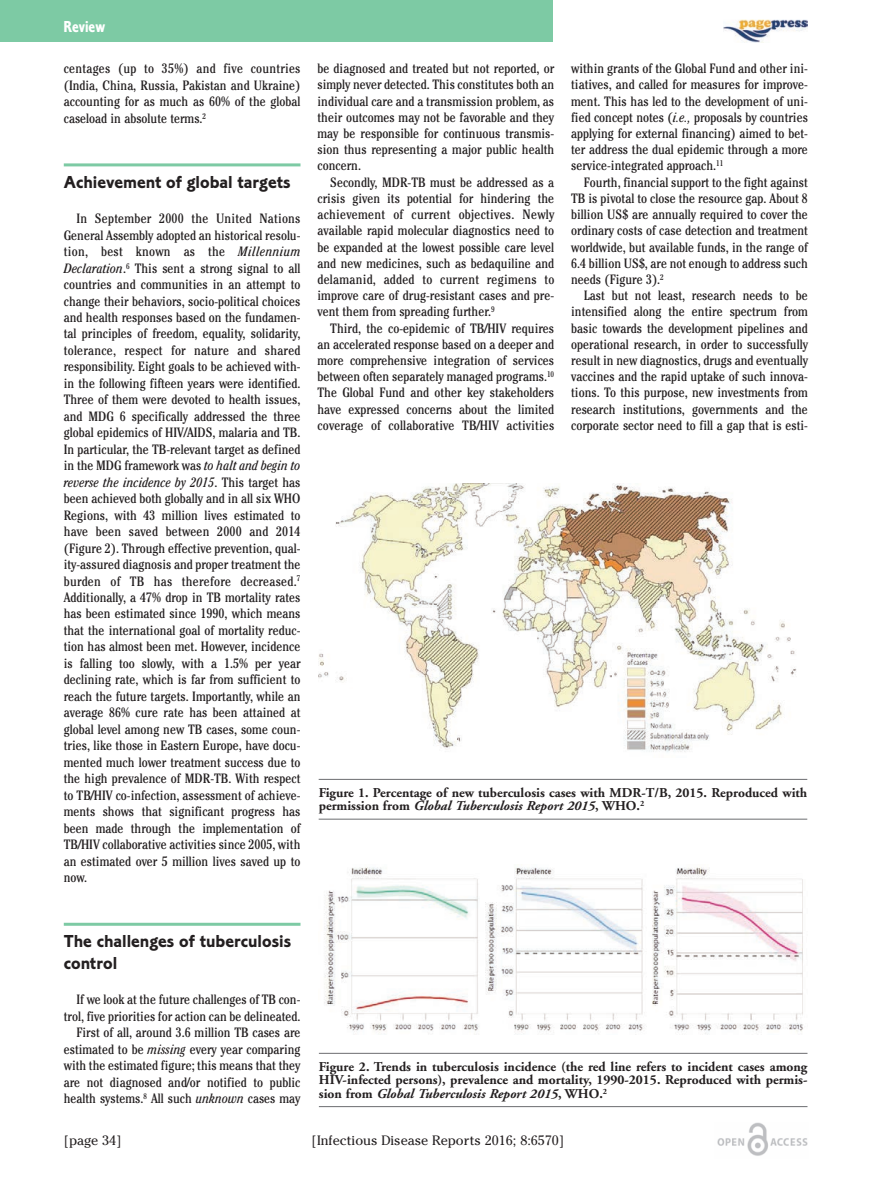
<style>
.page{position:relative;width:893px;height:1191px;background:#fff}
.page>*{position:absolute;margin:0;border:0;box-sizing:border-box;transform-origin:0 0}
.t1{font:18px/21.9px "Corinthian Bold Plain";color:#231f20}
.t2{font:16.5px "Corinthian Bold Condensed Plain";color:#fff}
.t3{font:condensed 13.5px/16.5px "Cheltenham";color:#231f20;text-align:justify}
.t4{font:700 13.5px/13.5px "Adobe Garamond";color:#231f20}
.t5{font:13.5px "Cheltenham";color:#231f20}
.s1{font-style:italic}
</style>
<div class="page">
<hr style="left:64px;top:163px;width:236px;height:3px;background:#7dcaa4">
<hr style="left:64px;top:922px;width:236px;height:3px;background:#7dcaa4">
<div style="left:0;top:0;width:553px;height:42px;background:#7dcaa4"></div>
<img style="left:717px;top:1123px;width:91px;height:33px">
<img style="left:723px;top:19px;width:84px;height:24px">
<hr style="left:319px;top:779px;width:488px;height:1px;background:#6c6d70">
<hr style="left:319px;top:818px;width:488px;height:1px;background:#6c6d70">
<img style="left:319px;top:483px;width:478px;height:269px">
<hr style="left:319px;top:1053px;width:488px;height:1px;background:#6c6d70">
<hr style="left:319px;top:1106px;width:488px;height:1px;background:#6c6d70">
<img style="left:324px;top:867px;width:479px;height:167px">
<p class="t2" style="left:63px;top:21px;width:43px">Review</p>
<p class="t3" style="left:64px;top:62px;width:238px">centages (up to 35%) and five countries (India, China, Russia, Pakistan and Ukraine) accounting for as much as 60% of the global caseload in absolute terms.<sup>2</sup></p>
<h1 class="t1" style="left:64px;top:172px;width:228px">Achievement of global targets</h1>
<p class="t3" style="left:64px;top:211px;width:238px;text-indent:13px">In September 2000 the United Nations General Assembly adopted an historical resolu&shy;tion, best known as the <span class="s1">Millennium Declaration</span>.<sup>6</sup> This sent a strong signal to all countries and communities in an attempt to change their behaviors, socio-political choices and health responses based on the fundamen&shy;tal principles of freedom, equality, solidarity, tolerance, respect for nature and shared responsibility. Eight goals to be achieved with&shy;in the following fifteen years were identified.<br>Three of them were devoted to health issues, and MDG 6 specifically addressed the three global epidemics of HIV/AIDS, malaria and TB.<br>In particular, the TB-relevant target as defined in the MDG framework was <span class="s1">to halt and begin to reverse the incidence by 2015</span>. This target has been achieved both globally and in all six WHO Regions, with 43 million lives estimated to have been saved between 2000 and 2014 (Figure 2). Through effective prevention, qual&shy;ity-assured diagnosis and proper treatment the burden of TB has therefore decreased.<sup>7<br></sup>Additionally, a 47% drop in TB mortality rates has been estimated since 1990, which means that the international goal of mortality reduc&shy;tion has almost been met. However, incidence is falling too slowly, with a 1.5% per year declining rate, which is far from sufficient to reach the future targets. Importantly, while an average 86% cure rate has been attained at global level among new TB cases, some coun&shy;tries, like those in Eastern Europe, have docu&shy;mented much lower treatment success due to the high prevalence of MDR-TB. With respect to TB/HIV co-infection, assessment of achieve&shy;ments shows that significant progress has been made through the implementation of TB/HIV collaborative activities since 2005, with an estimated over 5 million lives saved up to now.</p>
<p class="t3" style="left:317px;top:62px;width:238px">be diagnosed and treated but not reported, or simply never detected. This constitutes both an individual care and a transmission problem, as their outcomes may not be favorable and they may be responsible for continuous transmis&shy;sion thus representing a major public health concern.</p>
<p class="t3" style="left:317px;top:175px;width:238px;text-indent:13px">Secondly, MDR-TB must be addressed as a crisis given its potential for hindering the achievement of current objectives. Newly available rapid molecular diagnostics need to be expanded at the lowest possible care level and new medicines, such as bedaquiline and delamanid, added to current regimens to improve care of drug-resistant cases and pre&shy;vent them from spreading further.<sup>9</sup></p>
<p class="t3" style="left:317px;top:321px;width:238px;text-indent:13px">Third, the co-epidemic of TB/HIV requires an accelerated response based on a deeper and more comprehensive integration of services between often separately managed programs.<sup>10<br></sup>The Global Fund and other key stakeholders have expressed concerns about the limited coverage of collaborative TB/HIV activities</p>
<p class="t3" style="left:571px;top:62px;width:238px">within grants of the Global Fund and other ini&shy;tiatives, and called for measures for improve&shy;ment. This has led to the development of uni&shy;fied concept notes (<span class="s1">i.e.,</span> proposals by countries applying for external financing) aimed to bet&shy;ter address the dual epidemic through a more service-integrated approach.<sup>11</sup></p>
<p class="t3" style="left:571px;top:175px;width:238px;text-indent:13px">Fourth, financial support to the fight against TB is pivotal to close the resource gap. About 8 billion US$ are annually required to cover the ordinary costs of case detection and treatment worldwide, but available funds, in the range of 6.4 billion US$, are not enough to address such needs (Figure 3).<sup>2</sup></p>
<p class="t3" style="left:571px;top:289px;width:238px;text-indent:13px">Last but not least, research needs to be intensified along the entire spectrum from basic towards the development pipelines and operational research, in order to successfully result in new diagnostics, drugs and eventually vaccines and the rapid uptake of such innova&shy;tions. To this purpose, new investments from research institutions, governments and the corporate sector need to fill a gap that is esti-</p>
<p class="t4" style="left:319px;top:787px;width:490px">Figure 1. Percentage of new tuberculosis cases with MDR-T/B, 2015. Reproduced with permission from <span class="s1">Global Tuberculosis Report 2015</span>, WHO.<sup>2</sup></p>
<h1 class="t1" style="left:64px;top:932px;width:229px">The challenges of tuberculosis control</h1>
<p class="t3" style="left:64px;top:992px;width:238px;text-align:right">If we look at the future challenges of TB con&shy;trol, five priorities for action can be delineated.<br>First of all, around 3.6 million TB cases are estimated to be <span class="s1">missing</span> every year comparing with the estimated figure; this means that they are not diagnosed and/or notified to public health systems.<sup>8</sup> All such <span class="s1">unknown</span> cases may</p>
<p class="t4" style="left:319px;top:1060px;width:490px;text-align:justify">Figure 2. Trends in tuberculosis incidence (the red line refers to incident cases among HIV-infected persons), prevalence and mortality, 1990-2015. Reproduced with permis&shy;sion from <span class="s1">Global Tuberculosis Report 2015</span>, WHO.<sup>2</sup></p>
<p class="t5" style="left:64px;top:1132px;width:59px">[page 34]</p>
<p class="t5" style="left:312px;top:1132px;width:254px">[Infectious Disease Reports 2016; 8:6570]</p>
</div>
